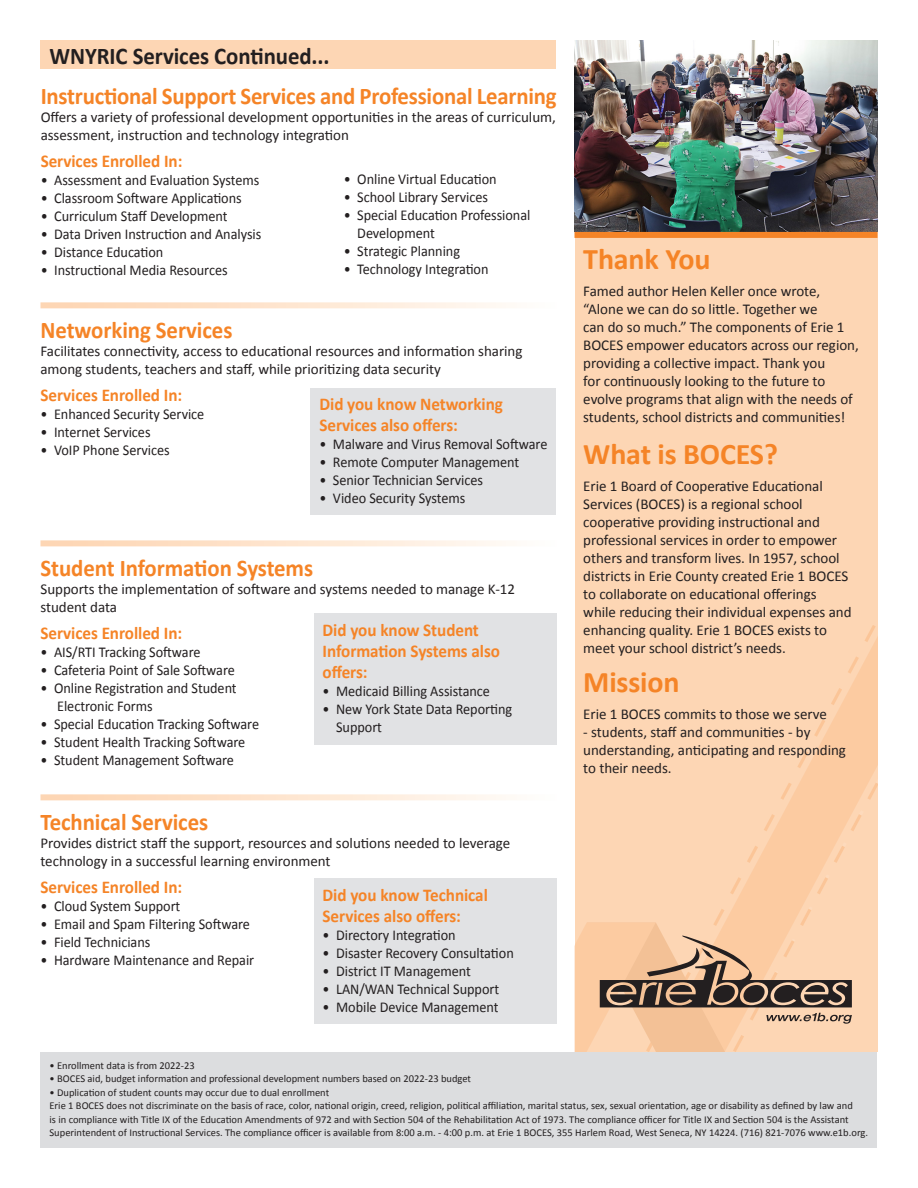
<style>
.page{position:relative;width:918px;height:1188px;background:#fff}
.page>*{position:absolute;margin:0;border:0;box-sizing:border-box;transform-origin:0 0}
.t1{font:700 30px "Calibri";letter-spacing:-.005em;color:#f58427}
.Subheading_W_rule_above{font:700 24px "Calibri";letter-spacing:-.005em;color:#f58427;scale:.95 1}
.Subheading{font:700 24px "Calibri";letter-spacing:-.01em;color:#f58427;scale:.95 1}
.t2{font:700 24px "Calibri";letter-spacing:-.005em;color:#231f20;scale:.95 1}
.Service_Enrollment_Headers{font:700 18px/21px "Calibri";letter-spacing:-.005em;color:#f58427;scale:.95 1}
.Text_w_out_space_after{font:15px/18px "Calibri";letter-spacing:-.005em;color:#231f20}
.bulleted_text{font:15px/18px "Calibri";letter-spacing:-.005em;color:#231f20;scale:.95 1}
.t3{font:10.5px/13.5px "Calibri";color:#231f20}
</style>
<div class="page">
<div style="left:575px;top:40px;width:303px;height:1012px;background:#fdd6b4"></div>
<svg style="left:730px;top:625px;width:148px;height:298px"></svg>
<div style="left:40px;top:1052px;width:838px;height:96px;background:#dcdddf"></div>
<svg style="left:575px;top:923px;width:277px;height:129px"></svg>
<img style="left:575px;top:40px;width:303px;height:192px">
<div style="left:575px;top:232px;width:303px;height:6px;background:#f58427"></div>
<div style="left:40px;top:40px;width:516px;height:29px;background:#fdd6b4"></div>
<svg style="left:40px;top:302px;width:466px;height:6px"></svg>
<div style="left:310px;top:388px;width:246px;height:126px;background:#e1e2e4"></div>
<svg style="left:40px;top:540px;width:466px;height:6px"></svg>
<div style="left:314px;top:613px;width:242px;height:132px;background:#e1e2e4"></div>
<svg style="left:40px;top:794px;width:466px;height:6px"></svg>
<div style="left:314px;top:879px;width:242px;height:145px;background:#e1e2e4"></div>
<h2 class="t2" style="left:49px;top:41px;width:296px">WNYRIC Services Continued...</h2>
<p class="Subheading" style="left:41px;top:80px;width:545px">Instructional Support Services and Professional Learning</p>
<p class="Text_w_out_space_after" style="left:41px;top:108px;width:517px">Offers a variety of professional development opportunities in the areas of curriculum, assessment, instruction and technology integration</p>
<p class="Service_Enrollment_Headers" style="left:41px;top:150px;width:151px">Services Enrolled In:</p>
<p class="bulleted_text" style="left:41px;top:171px;width:232px">• Assessment and Evaluation Systems</p>
<p class="bulleted_text" style="left:41px;top:189px;width:213px">• Classroom Software Applications</p>
<p class="bulleted_text" style="left:41px;top:207px;width:198px">• Curriculum Staff Development</p>
<p class="bulleted_text" style="left:41px;top:225px;width:234px">• Data Driven Instruction and Analysis</p>
<p class="bulleted_text" style="left:41px;top:243px;width:131px">• Distance Education</p>
<p class="bulleted_text" style="left:41px;top:261px;width:198px">• Instructional Media Resources</p>
<p class="bulleted_text" style="left:344px;top:170px;width:162px">• Online Virtual Education</p>
<p class="bulleted_text" style="left:344px;top:188px;width:153px">• School Library Services</p>
<p class="bulleted_text" style="left:357px;top:206px;width:184px;text-indent:-14px">• Special Education Professional<br>Development</p>
<p class="bulleted_text" style="left:344px;top:242px;width:124px">• Strategic Planning</p>
<p class="bulleted_text" style="left:344px;top:260px;width:154px">• Technology Integration</p>
<p class="Subheading_W_rule_above" style="left:40px;top:315px;width:204px">Networking Services</p>
<p class="Text_w_out_space_after" style="left:40px;top:342px;width:484px">Facilitates connectivity, access to educational resources and information sharing among students, teachers and staff, while prioritizing data security</p>
<p class="Service_Enrollment_Headers" style="left:40px;top:385px;width:151px">Services Enrolled In:</p>
<p class="bulleted_text" style="left:40px;top:405px;width:174px">• Enhanced Security Service</p>
<p class="bulleted_text" style="left:40px;top:423px;width:117px">• Internet Services</p>
<p class="bulleted_text" style="left:40px;top:441px;width:137px">• VoIP Phone Services</p>
<p class="Service_Enrollment_Headers" style="left:319px;top:394px;width:195px">Did you know Networking<br>Services also offers:</p>
<p class="bulleted_text" style="left:319px;top:436px;width:241px">• Malware and Virus Removal Software</p>
<p class="bulleted_text" style="left:319px;top:454px;width:212px">• Remote Computer Management</p>
<p class="bulleted_text" style="left:319px;top:472px;width:174px">• Senior Technician Services</p>
<p class="bulleted_text" style="left:319px;top:490px;width:155px">• Video Security Systems</p>
<p class="Subheading_W_rule_above" style="left:40px;top:553px;width:289px">Student Information Systems</p>
<p class="Text_w_out_space_after" style="left:40px;top:580px;width:476px">Supports the implementation of software and systems needed to manage K-12 student data</p>
<p class="Service_Enrollment_Headers" style="left:40px;top:623px;width:151px">Services Enrolled In:</p>
<p class="bulleted_text" style="left:40px;top:643px;width:170px">• AIS/RTI Tracking Software</p>
<p class="bulleted_text" style="left:40px;top:661px;width:206px">• Cafeteria Point of Sale Software</p>
<p class="bulleted_text" style="left:57px;top:679px;width:191px;text-indent:-17px">• Online Registration and Student<br>Electronic Forms</p>
<p class="bulleted_text" style="left:40px;top:715px;width:232px">• Special Education Tracking Software</p>
<p class="bulleted_text" style="left:40px;top:733px;width:217px">• Student Health Tracking Software</p>
<p class="bulleted_text" style="left:40px;top:751px;width:205px">• Student Management Software</p>
<p class="Service_Enrollment_Headers" style="left:323px;top:619px;width:188px">Did you know Student<br>Information Systems also offers:</p>
<p class="bulleted_text" style="left:323px;top:682px;width:178px">• Medicaid Billing Assistance</p>
<p class="bulleted_text" style="left:336px;top:700px;width:187px;text-indent:-14px">• New York State Data Reporting<br>Support</p>
<p class="Subheading_W_rule_above" style="left:40px;top:807px;width:178px">Technical Services</p>
<p class="Text_w_out_space_after" style="left:40px;top:834px;width:471px">Provides district staff the support, resources and solutions needed to leverage technology in a successful learning environment</p>
<p class="Service_Enrollment_Headers" style="left:40px;top:877px;width:151px">Services Enrolled In:</p>
<p class="bulleted_text" style="left:40px;top:897px;width:149px">• Cloud System Support</p>
<p class="bulleted_text" style="left:40px;top:915px;width:222px">• Email and Spam Filtering Software</p>
<p class="bulleted_text" style="left:40px;top:933px;width:117px">• Field Technicians</p>
<p class="bulleted_text" style="left:40px;top:951px;width:226px">• Hardware Maintenance and Repair</p>
<p class="Service_Enrollment_Headers" style="left:323px;top:885px;width:175px">Did you know Technical<br>Services also offers:</p>
<p class="bulleted_text" style="left:323px;top:926px;width:142px">• Directory Integration</p>
<p class="bulleted_text" style="left:323px;top:944px;width:203px">• Disaster Recovery Consultation</p>
<p class="bulleted_text" style="left:323px;top:962px;width:158px">• District IT Management</p>
<p class="bulleted_text" style="left:323px;top:980px;width:187px">• LAN/WAN Technical Support</p>
<p class="bulleted_text" style="left:323px;top:998px;width:187px">• Mobile Device Management</p>
<h1 class="t1" style="left:583px;top:240px;width:129px">Thank You</h1>
<p class="Text_w_out_space_after" style="left:583px;top:282px;width:277px">Famed author Helen Keller once wrote, “Alone we can do so little. Together we<br>can do so much.” The components of Erie 1<br>BOCES empower educators across our region, providing a collective impact. Thank you<br>for continuously looking to the future to evolve programs that align with the needs of students, school districts and communities!</p>
<h1 class="t1" style="left:583px;top:435px;width:196px">What is BOCES?</h1>
<p class="Text_w_out_space_after" style="left:583px;top:477px;width:270px">Erie 1 Board of Cooperative Educational Services (BOCES) is a regional school cooperative providing instructional and professional services in order to empower others and transform lives. In 1957, school districts in Erie County created Erie 1 BOCES to collaborate on educational offerings while reducing their individual expenses and enhancing quality. Erie 1 BOCES exists to meet your school district’s needs.</p>
<h1 class="t1" style="left:583px;top:663px;width:98px">Mission</h1>
<p class="Text_w_out_space_after" style="left:583px;top:705px;width:245px">Erie 1 BOCES commits to those we serve</p>
<p class="Text_w_out_space_after" style="left:583px;top:723px;width:264px">- students, staff and communities - by understanding, anticipating and responding to their needs.</p>
<p class="t3" style="left:49px;top:1059px;width:147px">• Enrollment data is from 2022-23</p>
<p class="t3" style="left:49px;top:1072px;width:423px">• BOCES aid, budget information and professional development numbers based on 2022-23 budget</p>
<p class="t3" style="left:49px;top:1086px;width:820px">• Duplication of student counts may occur due to dual enrollment<br>Erie 1 BOCES does not discriminate on the basis of race, color, national origin, creed, religion, political affiliation, marital status, sex, sexual orientation, age or disability as defined by law and<br>is in compliance with Title IX of the Education Amendments of 972 and with Section 504 of the Rehabilitation Act of 1973. The compliance officer for Title IX and Section 504 is the Assistant Superintendent of Instructional Services. The compliance officer is available from 8:00 a.m. - 4:00 p.m. at Erie 1 BOCES, 355 Harlem Road, West Seneca, NY 14224. (716) 821-7076 www.e1b.org.</p>
</div>
